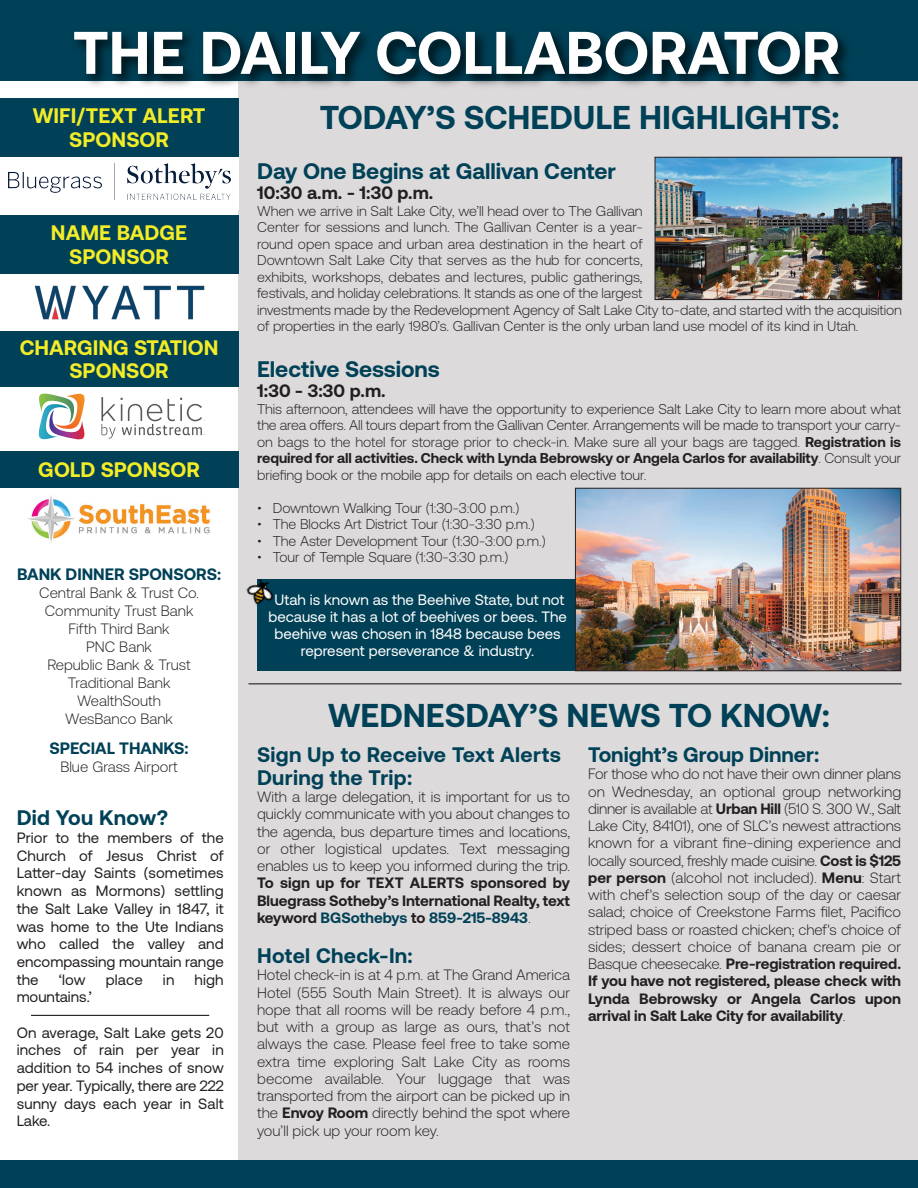
<style>
.page{position:relative;width:918px;height:1188px;background:#fff}
.page>*{position:absolute;margin:0;border:0;box-sizing:border-box;transform-origin:0 0}
.t1{font:700 60px "Aeonik";color:#fff}
.t2{font:700 33px "Aeonik";color:#004157}
.t3{font:700 22.5px "Aeonik";color:#004157}
.t4{font:700 21px/22.8px "Aeonik";letter-spacing:.015em;color:#004157}
.t5{font:700 21px/22.5px "Aeonik";color:#f3ec28;text-align:center}
.t6{font:700 18px "Aeonik";letter-spacing:.005em;color:#231f20}
.t7{font:700 16.5px "Aeonik";color:#004157}
.t8{font:300 15px/17.2px "Aeonik";color:#231f20;text-align:justify}
.t9{font:15px/17.7px "Aeonik";color:#231f20;text-align:justify}
.t10{font:15px/17px "Aeonik";color:#fff;text-align:center}
.t11{font:300 14.25px/16.5px "Aeonik";letter-spacing:-.005em;color:#231f20}
.s1{font-weight:700}
.s2{font-weight:700;color:#004157}
</style>
<div class="page">
<div style="left:238px;top:73px;width:680px;height:1089px;background:#dcdadb"></div>
<div style="left:0;top:451px;width:238px;height:37px;background:#004157"></div>
<img style="left:0;top:0;width:918px;height:117px">
<img style="left:28px;top:496px;width:182px;height:46px">
<hr style="left:249px;top:683px;width:653px;height:1px;background:#231f20">
<img style="left:34px;top:285px;width:171px;height:35px">
<div style="left:0;top:331px;width:238px;height:55px;background:#004157"></div>
<svg style="left:39px;top:394px;width:46px;height:45px"></svg>
<svg style="left:101px;top:397px;width:104px;height:42px"></svg>
<div style="left:0;top:98px;width:238px;height:59px;background:#004157"></div>
<div style="left:0;top:215px;width:238px;height:59px;background:#004157"></div>
<div style="left:0;top:1160px;width:918px;height:28px;background:#004157"></div>
<img style="left:8px;top:164px;width:223px;height:36px">
<hr style="left:31px;top:1015px;width:178px;height:1px;background:#231f20">
<img style="left:657px;top:159px;width:243px;height:139px">
<div style="left:655px;top:157px;width:247px;height:143px;border:1px solid #231f20"></div>
<div style="left:257px;top:580px;width:321px;height:91px;background:#004157"></div>
<img style="left:577px;top:490px;width:322px;height:179px">
<div style="left:575px;top:488px;width:326px;height:183px;border:1px solid #231f20"></div>
<img style="left:246px;top:579px;width:33px;height:27px">
<p class="t1" style="left:73px;top:32px;width:768px">THE DAILY COLLABORATOR</p>
<p class="t5" style="left:33px;top:107px;width:174px">WIFI/TEXT ALERT</p>
<p class="t5" style="left:69px;top:131px;width:101px">SPONSOR</p>
<p class="t5" style="left:51px;top:224px;width:138px">NAME BADGE</p>
<p class="t5" style="left:69px;top:248px;width:101px">SPONSOR</p>
<p class="t5" style="left:20px;top:339px;width:200px">CHARGING STATION<br>SPONSOR</p>
<p class="t5" style="left:38px;top:461px;width:163px">GOLD SPONSOR</p>
<p class="t7" style="left:17px;top:568px;width:206px">BANK DINNER SPONSORS:</p>
<p class="t8" style="left:39px;top:585px;width:161px">Central Bank &amp; Trust Co.</p>
<p class="t8" style="left:45px;top:603px;width:150px">Community Trust Bank</p>
<p class="t8" style="left:69px;top:621px;width:103px">Fifth Third Bank</p>
<p class="t8" style="left:86px;top:639px;width:67px">PNC Bank</p>
<p class="t8" style="left:47px;top:657px;width:145px">Republic Bank &amp; Trust</p>
<p class="t8" style="left:68px;top:675px;width:104px">Traditional Bank</p>
<p class="t8" style="left:77px;top:693px;width:85px">WealthSouth</p>
<p class="t8" style="left:65px;top:711px;width:109px">WesBanco Bank</p>
<p class="t7" style="left:50px;top:742px;width:141px">SPECIAL THANKS:</p>
<p class="t8" style="left:60px;top:759px;width:119px">Blue Grass Airport</p>
<p class="t4" style="left:17px;top:809px;width:153px">Did You Know?</p>
<p class="t9" style="left:17px;top:831px;width:209px">Prior to the members of the Church of Jesus Christ of Latter-day Saints (sometimes known as Mormons) settling the Salt Lake Valley in 1847, it was home to the Ute Indians who called the valley and encompassing mountain range the</p>
<p class="t9" style="left:59px;top:972px;width:28px">‘low</p>
<p class="t9" style="left:106px;top:972px;width:39px">place</p>
<p class="t9" style="left:163px;top:972px;width:13px">in</p>
<p class="t9" style="left:195px;top:972px;width:31px">high</p>
<p class="t9" style="left:17px;top:990px;width:77px">mountains.’</p>
<p class="t9" style="left:17px;top:1025px;width:209px">On average, Salt Lake gets 20 inches of rain per year in addition to 54 inches of snow per year. Typically, there are 222 sunny days each year in Salt Lake.</p>
<p class="t2" style="left:320px;top:106px;width:521px">TODAY’S SCHEDULE HIGHLIGHTS:</p>
<p class="t3" style="left:257px;top:163px;width:360px">Day One Begins at Gallivan Center</p>
<p class="t6" style="left:257px;top:187px;width:178px">10:30 a.m. - 1:30 p.m.</p>
<p class="t11" style="left:257px;top:204px;width:647px">When we arrive in Salt Lake City, we’ll head over to The Gallivan<br>Center for sessions and lunch. The Gallivan Center is a year-<br>round open space and urban area destination in the heart of<br>Downtown Salt Lake City that serves as the hub for concerts,<br>exhibits, workshops, debates and lectures, public gatherings,<br>festivals, and holiday celebrations. It stands as one of the largest<br>investments made by the Redevelopment Agency of Salt Lake City to-date, and started with the acquisition of properties in the early 1980’s. Gallivan Center is the only urban land use model of its kind in Utah.</p>
<p class="t3" style="left:257px;top:361px;width:184px">Elective Sessions</p>
<p class="t6" style="left:257px;top:385px;width:130px">1:30 - 3:30 p.m.</p>
<p class="t11" style="left:257px;top:402px;width:645px;text-align:justify">This afternoon, attendees will have the opportunity to experience Salt Lake City to learn more about what the area offers. All tours depart from the Gallivan Center. Arrangements will be made to transport your carry&shy;on bags to the hotel for storage prior to check-in. Make sure all your bags are tagged. <span class="s1">Registration is required for all activities. Check with Lynda Bebrowsky or Angela Carlos for availability</span>. Consult your briefing book or the mobile app for details on each elective tour.</p>
<p class="t11" style="left:257px;top:501px;width:264px">• Downtown Walking Tour (1:30-3:00 p.m.)</p>
<p class="t11" style="left:257px;top:518px;width:279px">• The Blocks Art District Tour (1:30-3:30 p.m.)</p>
<p class="t11" style="left:257px;top:534px;width:290px">• The Aster Development Tour (1:30-3:00 p.m.)</p>
<p class="t11" style="left:257px;top:551px;width:253px">• Tour of Temple Square (1:30-3:30 p.m.)</p>
<p class="t10" style="left:268px;top:593px;width:300px">Utah is known as the Beehive State, but not because it has a lot of beehives or bees. The beehive was chosen in 1848 because bees represent perseverance &amp; industry.</p>
<p class="t2" style="left:328px;top:704px;width:503px">WEDNESDAY’S NEWS TO KNOW:</p>
<p class="t4" style="left:257px;top:746px;width:305px">Sign Up to Receive Text Alerts<br>During the Trip:</p>
<p class="t8" style="left:257px;top:790px;width:315px">With a large delegation, it is important for us to quickly communicate with you about changes to the agenda, bus departure times and locations, or other logistical updates. Text messaging enables us to keep you informed during the trip.<br><span class="s1">To sign up for TEXT ALERTS sponsored by Bluegrass Sotheby’s International Realty, text keyword</span> <span class="s2">BGSothebys</span> <span class="s1">to</span> <span class="s2">859-215-8943</span>.</p>
<p class="t4" style="left:257px;top:946px;width:157px">Hotel Check-In:</p>
<p class="t8" style="left:257px;top:968px;width:315px">Hotel check-in is at 4 p.m. at The Grand America Hotel (555 South Main Street). It is always our hope that all rooms will be ready before 4 p.m., but with a group as large as ours, that’s not always the case. Please feel free to take some extra time exploring Salt Lake City as rooms become available. Your luggage that was transported from the airport can be picked up in the <span class="s1">Envoy Room</span> directly behind the spot where you’ll pick up your room key.</p>
<p class="t4" style="left:588px;top:746px;width:233px">Tonight’s Group Dinner:</p>
<p class="t8" style="left:588px;top:767px;width:315px">For those who do not have their own dinner plans on Wednesday, an optional group networking dinner is available at <span class="s1">Urban Hill</span> (510 S. 300 W., Salt Lake City, 84101), one of SLC’s newest attractions known for a vibrant fine-dining experience and locally sourced, freshly made cuisine. <span class="s1">Cost is $125 per person</span> (alcohol not included). <span class="s1">Menu</span>: Start with chef's selection soup of the day or caesar salad; choice of Creekstone Farms filet, Pacifico striped bass or roasted chicken; chef's choice of sides; dessert choice of banana cream pie or Basque cheesecake. <span class="s1">Pre-registration required.<br>If you have not registered, please check with Lynda Bebrowsky or Angela Carlos upon arrival in Salt Lake City for availability</span>.</p>
</div>
